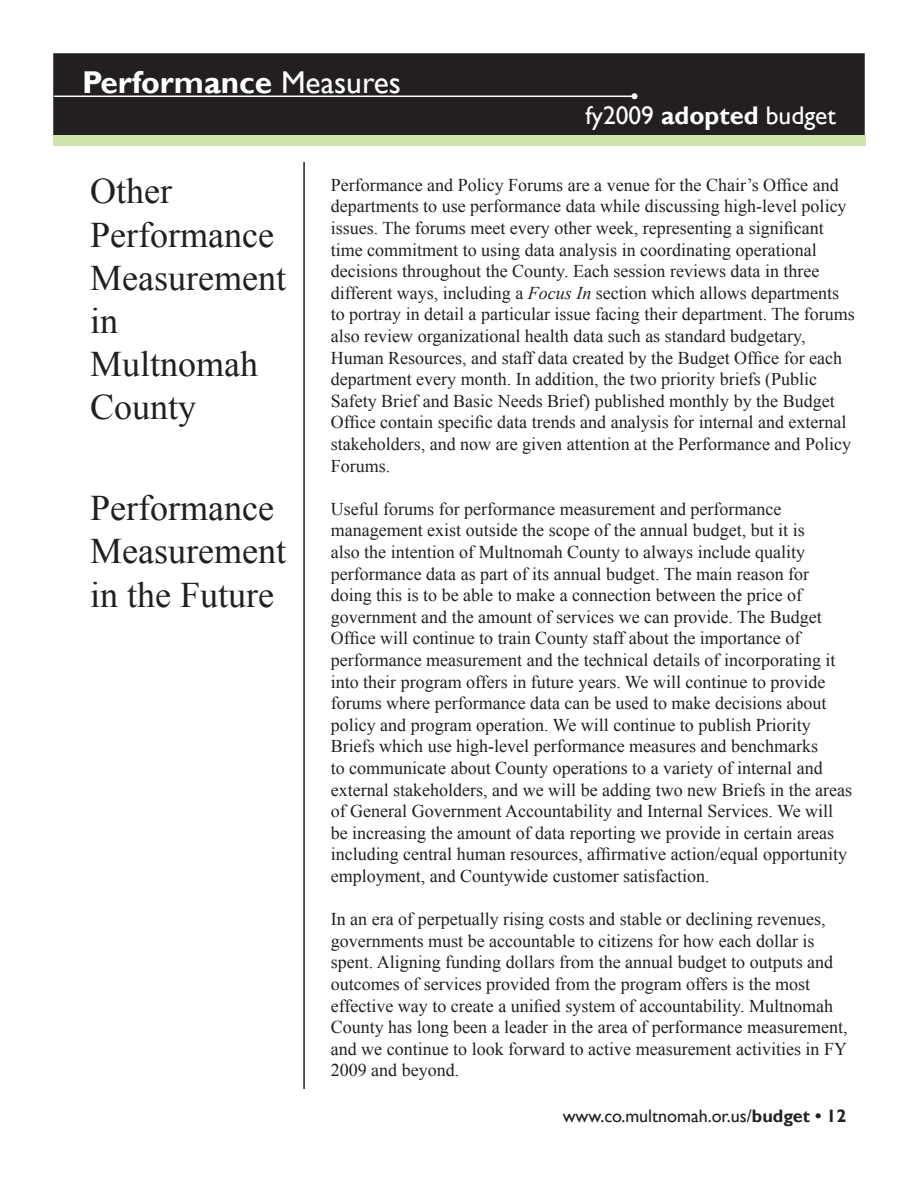
<style>
.page{position:relative;width:918px;height:1188px;background:#fff}
.page>*{position:absolute;margin:0;border:0;box-sizing:border-box;transform-origin:0 0}
.Headers_for_TOC_-_Le{font:36px/43.2px "Times New Roman";color:#231f20}
.t1{font:700 31.5px "Gill Sans";color:#fff}
.t2{font:25.5px "Gill Sans";color:#fff}
.t3{font:18px/21.6px "Times New Roman";color:#231f20}
.t4{font:18px "Gill Sans";color:#231f20}
.s1{font-weight:400}
.s2{font-weight:700}
.s3{font-style:italic}
</style>
<div class="page">
<hr style="left:303px;top:162px;width:2px;height:927px;background:#231f20">
<div style="left:54px;top:54px;width:810px;height:80px;background:#231f20"></div>
<div style="left:53px;top:53px;width:812px;height:82px;border:2px solid #231f20"></div>
<hr style="left:54px;top:96px;width:580px;height:1px;background:#fff">
<svg style="left:632px;top:93px;width:6px;height:6px"></svg>
<div style="left:53px;top:135px;width:812px;height:10px;background:#cfe4ac"></div>
<h2 class="t1" style="left:82px;top:64px;width:321px">Performance <span class="s1">Measures</span></h2>
<h3 class="t2" style="left:585px;top:101px;width:252px">fy2009 <span class="s2">adopted</span> budget</h3>
<p class="Headers_for_TOC_-_Le" style="left:90px;top:169px;width:197px">Other<br>Performance<br>Measurement in<br>Multnomah<br>County</p>
<p class="Headers_for_TOC_-_Le" style="left:90px;top:486px;width:197px">Performance<br>Measurement in the Future</p>
<p class="t3" style="left:331px;top:174px;width:526px">Performance and Policy Forums are a venue for the Chair’s Office and departments to use performance data while discussing high-level policy issues. The forums meet every other week, representing a significant time commitment to using data analysis in coordinating operational decisions throughout the County. Each session reviews data in three different ways, including a <span class="s3">Focus In</span> section which allows departments to portray in detail a particular issue facing their department. The forums also review organizational health data such as standard budgetary, Human Resources, and staff data created by the Budget Office for each department every month. In addition, the two priority briefs (Public Safety Brief and Basic Needs Brief) published monthly by the Budget Office contain specific data trends and analysis for internal and external stakeholders, and now are given attention at the Performance and Policy Forums.</p>
<p class="t3" style="left:331px;top:498px;width:523px">Useful forums for performance measurement and performance management exist outside the scope of the annual budget, but it is<br>also the intention of Multnomah County to always include quality performance data as part of its annual budget. The main reason for doing this is to be able to make a connection between the price of government and the amount of services we can provide. The Budget Office will continue to train County staff about the importance of performance measurement and the technical details of incorporating it into their program offers in future years. We will continue to provide forums where performance data can be used to make decisions about policy and program operation. We will continue to publish Priority Briefs which use high-level performance measures and benchmarks<br>to communicate about County operations to a variety of internal and external stakeholders, and we will be adding two new Briefs in the areas of General Government Accountability and Internal Services. We will be increasing the amount of data reporting we provide in certain areas including central human resources, affirmative action/equal opportunity employment, and Countywide customer satisfaction.</p>
<p class="t3" style="left:331px;top:908px;width:518px">In an era of perpetually rising costs and stable or declining revenues, governments must be accountable to citizens for how each dollar is spent. Aligning funding dollars from the annual budget to outputs and outcomes of services provided from the program offers is the most effective way to create a unified system of accountability. Multnomah County has long been a leader in the area of performance measurement, and we continue to look forward to active measurement activities in FY 2009 and beyond.</p>
<p class="t4" style="left:563px;top:1106px;width:285px">www.co.multnomah.or.us/<span class="s2">budget • 12</span></p>
</div>
